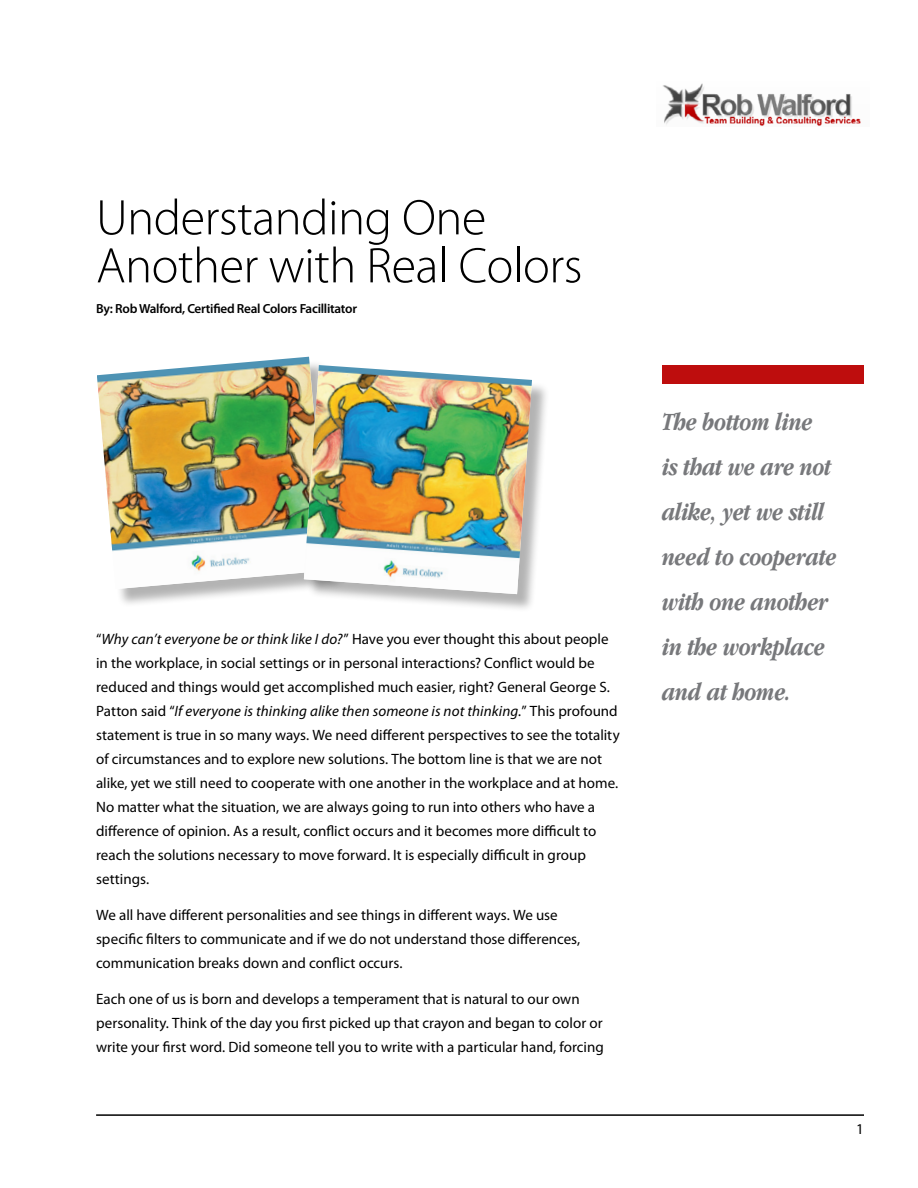
<style>
.page{position:relative;width:918px;height:1188px;background:#fff}
.page>*{position:absolute;margin:0;border:0;box-sizing:border-box;transform-origin:0 0}
.t1{font:300 50.4px/48px "Myriad Pro";letter-spacing:-.01em;color:#000}
.t2{font:italic 700 25.5px/45px "Apple Garamond";letter-spacing:-.01em;color:#77787b}
.t3{font:15px/24px "Myriad Pro";color:#000}
.t4{font:600 13.2px "Myriad Pro";letter-spacing:-.02em;color:#000}
.s1{font-style:italic}
</style>
<div class="page">
<img style="left:663px;top:83px;width:198px;height:43px">
<div style="left:662px;top:365px;width:202px;height:18px;background:#be0d0d"></div>
<hr style="left:96px;top:1114px;width:768px;height:2px;background:#000">
<div style="left:99px;top:359px;width:247px;height:248px;background:#000;opacity:.3"></div>
<img style="left:97px;top:357px;width:231px;height:232px">
<div style="left:307px;top:368px;width:243px;height:244px;background:#000;opacity:.3"></div>
<img style="left:304px;top:365px;width:228px;height:229px">
<h1 class="t1" style="left:96px;top:194px;width:488px">Understanding One<br>Another with Real Colors</h1>
<p class="t4" style="left:96px;top:301px;width:262px">By: Rob Walford, Certified Real Colors Facillitator</p>
<p class="t3" style="left:96px;top:627px;width:525px">“<span class="s1">Why can’t everyone be or think like I do?</span>” Have you ever thought this about people in the workplace, in social settings or in personal interactions? Conflict would be reduced and things would get accomplished much easier, right? General George S.<br>Patton said “<span class="s1">If everyone is thinking alike then someone is not thinking.</span>” This profound statement is true in so many ways. We need different perspectives to see the totality of circumstances and to explore new solutions. The bottom line is that we are not alike, yet we still need to cooperate with one another in the workplace and at home.<br>No matter what the situation, we are always going to run into others who have a difference of opinion. As a result, conflict occurs and it becomes more difficult to reach the solutions necessary to move forward. It is especially difficult in group settings.</p>
<p class="t3" style="left:96px;top:903px;width:486px">We all have different personalities and see things in different ways. We use specific filters to communicate and if we do not understand those differences, communication breaks down and conflict occurs.</p>
<p class="t3" style="left:96px;top:987px;width:509px">Each one of us is born and develops a temperament that is natural to our own personality. Think of the day you first picked up that crayon and began to color or write your first word. Did someone tell you to write with a particular hand, forcing</p>
<h2 class="t2" style="left:662px;top:399px;width:177px">The bottom line<br>is that we are not alike, yet we still need to cooperate with one another in the workplace and at home.</h2>
<p class="t3" style="left:856px;top:1117px;width:9px">1</p>
</div>
